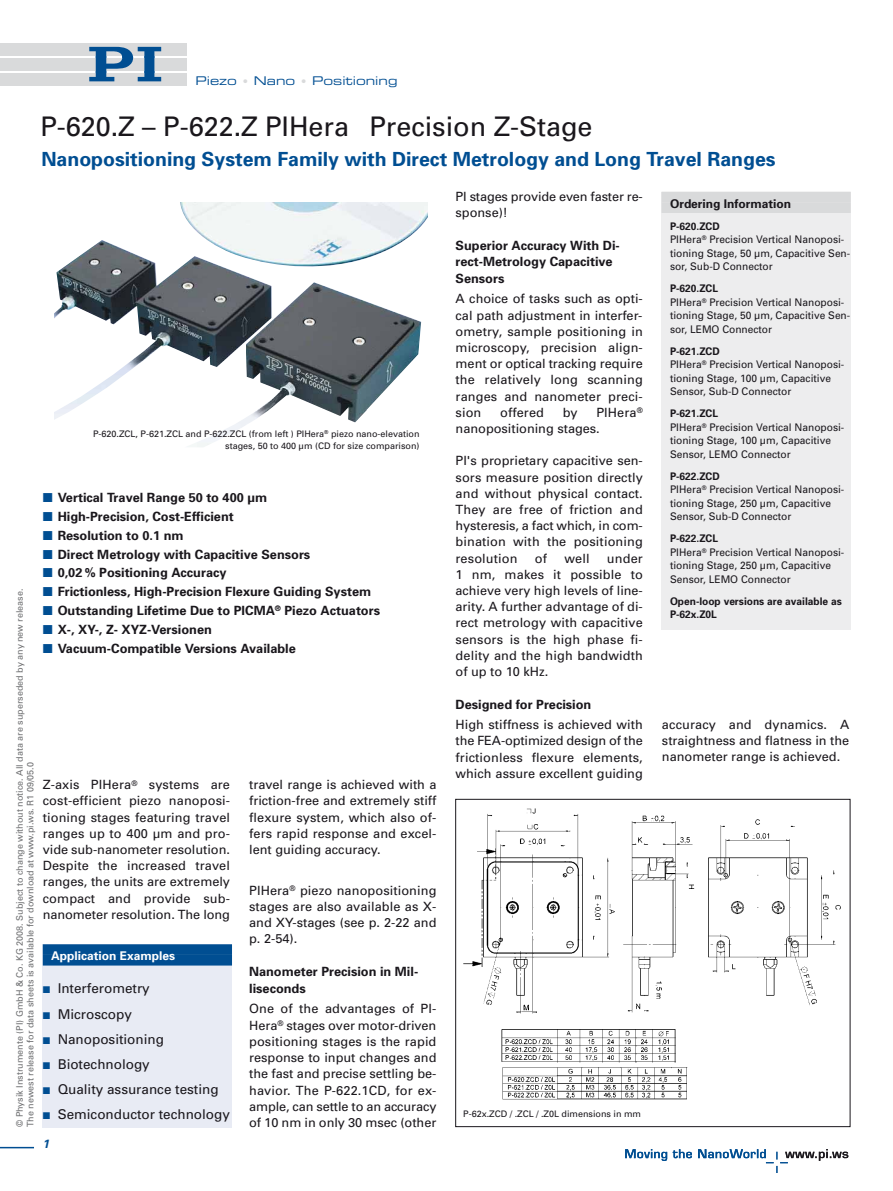
<style>
.page{position:relative;width:893px;height:1191px;background:#fff}
.page>*{position:absolute;margin:0;border:0;box-sizing:border-box;transform-origin:0 0}
.t1{font:27px "Univers";color:#1a171c}
.t2{font:700 19.5px "Univers";color:#004e92}
.t3{font:13.5px "Univers";color:#1a171c}
.t4{font:12.75px/16.2px "Univers";color:#1a171c;text-align:justify}
.t5{font:700 12.75px/16.5px "Univers";color:#1a171c}
.t6{font:12px "Eurostile Extended Two";color:#004e92}
.t7{font:700 12px "Univers";color:#1a171c}
.t8{font:700 12px "Univers";color:#fff}
.t9{font:italic 700 12px "Univers";color:#004e92}
.t10{font:10.5px/13.5px "Univers";color:#1a171c}
.t11{font:700 10.5px/13.5px "Univers";color:#1a171c}
.t12{font:9px/10.8px "Univers";color:#6f7072}
.t13{font:9px/12px "Univers";color:#1a171c;text-align:right}
.s1{font-size:10.5px;color:#d9dadb}
.s2{font-family:"European Pi Three";font-weight:400;font-size:15px;color:#004e92}
.s3{font-family:"European Pi Three";font-size:11.25px;color:#004e92}
.s4{font-weight:700}
</style>
<div class="page">
<hr style="left:0;top:1146px;width:34px;height:2px;background:#004e92">
<div style="left:64px;top:43px;width:123px;height:12px;background:#d9dadb"></div>
<div style="left:64px;top:58px;width:123px;height:12px;background:#d9dadb"></div>
<div style="left:64px;top:73px;width:123px;height:12px;background:#d9dadb"></div>
<svg style="left:89px;top:47px;width:72px;height:34px"></svg>
<div style="left:0;top:43px;width:86px;height:12px;background:#d9dadb"></div>
<div style="left:0;top:58px;width:86px;height:12px;background:#d9dadb"></div>
<div style="left:0;top:73px;width:86px;height:12px;background:#d9dadb"></div>
<svg style="left:625px;top:1149px;width:223px;height:23px"></svg>
<img style="left:463px;top:808px;width:378px;height:206px">
<div style="left:455px;top:799px;width:395px;height:328px;border:1px solid #1a171c"></div>
<div style="left:661px;top:192px;width:190px;height:437px;background:#ededee"></div>
<div style="left:661px;top:192px;width:190px;height:10px;background:#d9dadb"></div>
<div style="left:661px;top:202px;width:190px;height:11px;background:#d9dadb"></div>
<img style="left:55px;top:202px;width:372px;height:245px">
<div style="left:43px;top:944px;width:189px;height:183px;background:#e8ebf4"></div>
<div style="left:43px;top:944px;width:189px;height:11px;background:#004e92"></div>
<div style="left:43px;top:955px;width:189px;height:10px;background:#004e92"></div>
<img style="left:501px;top:1029px;width:175px;height:34px">
<svg style="left:502px;top:1067px;width:186px;height:33px"></svg>
<p class="t6" style="left:196px;top:76px;width:203px">Piezo <span class="s1">•</span> Nano <span class="s1">•</span> Positioning</p>
<h1 class="t1" style="left:40px;top:117px;width:554px">P-620.Z – P-622.Z PIHera Precision Z-Stage</h1>
<h2 class="t2" style="left:41px;top:152px;width:736px">Nanopositioning System Family with Direct Metrology and Long Travel Ranges</h2>
<p class="t13" style="left:93px;top:428px;width:328px">P-620.ZCL, P-621.ZCL and P-622.ZCL (from left ) PIHera<sup>®</sup> piezo nano-elevation stages, 50 to 400 μm (CD for size comparison)</p>
<p class="t5" style="left:43px;top:491px;width:226px"><span class="s2">-</span> Vertical Travel Range 50 to 400 μm</p>
<p class="t5" style="left:43px;top:509px;width:193px"><span class="s2">-</span> High-Precision, Cost-Efficient</p>
<p class="t5" style="left:43px;top:528px;width:142px"><span class="s2">-</span> Resolution to 0.1 nm</p>
<p class="t5" style="left:43px;top:547px;width:269px"><span class="s2">-</span> Direct Metrology with Capacitive Sensors</p>
<p class="t5" style="left:43px;top:566px;width:185px"><span class="s2">-</span> 0,02 % Positioning Accuracy</p>
<p class="t5" style="left:43px;top:584px;width:330px"><span class="s2">-</span> Frictionless, High-Precision Flexure Guiding System</p>
<p class="t5" style="left:43px;top:603px;width:339px"><span class="s2">-</span> Outstanding Lifetime Due to PICMA<sup>®</sup> Piezo Actuators</p>
<p class="t5" style="left:43px;top:622px;width:171px"><span class="s2">-</span> X-, XY-, Z- XYZ-Versionen</p>
<p class="t5" style="left:43px;top:641px;width:255px"><span class="s2">-</span> Vacuum-Compatible Versions Available</p>
<p class="t12" style="left:15px;top:1127px;width:540px;rotate:-90deg">© Physik Instrumente (PI) GmbH &amp; Co. KG 2008. Subject to change without notice. All data are superseded by any new release.<br>The newest release for data sheets is available for download at www.pi.ws. R1 09/05.0</p>
<p class="t4" style="left:43px;top:777px;width:189px">Z-axis PIHera<sup>®</sup> systems are cost-efficient piezo nanoposi&shy;tioning stages featuring travel ranges up to 400 μm and pro&shy;vide sub-nanometer resolution.<br>Despite the increased travel ranges, the units are extremely compact and provide sub&shy;nanometer resolution. The long</p>
<p class="t4" style="left:249px;top:777px;width:189px">travel range is achieved with a friction-free and extremely stiff flexure system, which also of&shy;fers rapid response and excel&shy;lent guiding accuracy.</p>
<p class="t4" style="left:249px;top:883px;width:189px">PIHera<sup>®</sup> piezo nanopositioning stages are also available as X&shy;and XY-stages (see p. 2-22 and p. 2-54).</p>
<p class="t5" style="left:249px;top:965px;width:171px">Nanometer Precision in Mil&shy;liseconds</p>
<p class="t4" style="left:249px;top:1002px;width:189px">One of the advantages of PI-Hera<sup>®</sup> stages over motor-driven positioning stages is the rapid response to input changes and the fast and precise settling be&shy;havior. The P-622.1CD, for ex&shy;ample, can settle to an accuracy of 10 nm in only 30 msec (other</p>
<p class="t8" style="left:51px;top:951px;width:125px">Application Examples</p>
<p class="t3" style="left:43px;top:983px;width:109px"><span class="s3">-</span> Interferometry</p>
<p class="t3" style="left:43px;top:1008px;width:91px"><span class="s3">-</span> Microscopy</p>
<p class="t3" style="left:43px;top:1034px;width:123px"><span class="s3">-</span> Nanopositioning</p>
<p class="t3" style="left:43px;top:1059px;width:109px"><span class="s3">-</span> Biotechnology</p>
<p class="t3" style="left:43px;top:1084px;width:177px"><span class="s3">-</span> Quality assurance testing</p>
<p class="t3" style="left:43px;top:1109px;width:189px"><span class="s3">-</span> Semiconductor technology</p>
<p class="t9" style="left:43px;top:1139px;width:8px">1</p>
<p class="t4" style="left:456px;top:189px;width:189px">PI stages provide even faster re&shy;sponse)!</p>
<p class="t5" style="left:456px;top:238px;width:166px">Superior Accuracy With Di&shy;rect-Metrology Capacitive<br>Sensors</p>
<p class="t4" style="left:456px;top:292px;width:189px">A choice of tasks such as opti&shy;cal path adjustment in interfer&shy;ometry, sample positioning in microscopy, precision align&shy;ment or optical tracking require the relatively long scanning ranges and nanometer preci&shy;sion</p>
<p class="t7" style="left:670px;top:199px;width:123px">Ordering Information</p>
<p class="t10" style="left:670px;top:220px;width:182px"><span class="s4">P-620.ZCD<br></span>PIHera<sup>®</sup> Precision Vertical Nanoposi&shy;tioning Stage, 50 μm, Capacitive Sen&shy;sor, Sub-D Connector</p>
<p class="t10" style="left:670px;top:283px;width:182px"><span class="s4">P-620.ZCL<br></span>PIHera<sup>®</sup> Precision Vertical Nanoposi&shy;tioning Stage, 50 μm, Capacitive Sen&shy;sor, LEMO Connector</p>
<p class="t10" style="left:670px;top:345px;width:176px"><span class="s4">P-621.ZCD<br></span>PIHera<sup>®</sup> Precision Vertical Nanoposi&shy;tioning Stage, 100 μm, Capacitive<br>Sensor, Sub-D Connector</p>
<p class="t10" style="left:670px;top:408px;width:176px"><span class="s4">P-621.ZCL<br></span>PIHera<sup>®</sup> Precision Vertical Nanoposi&shy;tioning Stage, 100 μm, Capacitive<br>Sensor, LEMO Connector</p>
<p class="t10" style="left:670px;top:470px;width:176px"><span class="s4">P-622.ZCD<br></span>PIHera<sup>®</sup> Precision Vertical Nanoposi&shy;tioning Stage, 250 μm, Capacitive<br>Sensor, Sub-D Connector</p>
<p class="t10" style="left:670px;top:533px;width:176px"><span class="s4">P-622.ZCL<br></span>PIHera<sup>®</sup> Precision Vertical Nanoposi&shy;tioning Stage, 250 μm, Capacitive<br>Sensor, LEMO Connector</p>
<p class="t11" style="left:670px;top:595px;width:173px">Open-loop versions are available as<br>P-62x.Z0L</p>
<p class="t4" style="left:500px;top:405px;width:45px">offered</p>
<p class="t4" style="left:563px;top:405px;width:16px">by</p>
<p class="t4" style="left:456px;top:405px;width:189px;text-indent:141px">PIHera<sup>® </sup>nanopositioning stages.</p>
<p class="t4" style="left:456px;top:454px;width:189px">PI's proprietary capacitive sen&shy;sors measure position directly and without physical contact.<br>They are free of friction and hysteresis, a fact which, in com&shy;bination with the positioning resolution</p>
<p class="t4" style="left:535px;top:551px;width:14px">of</p>
<p class="t4" style="left:564px;top:551px;width:27px">well</p>
<p class="t4" style="left:456px;top:551px;width:189px;text-indent:151px">under 1 nm, makes it possible to achieve very high levels of line&shy;arity. A further advantage of di&shy;rect metrology with capacitive sensors is the high phase fi&shy;delity and the high bandwidth of up to 10 kHz.</p>
<p class="t5" style="left:456px;top:697px;width:137px">Designed for Precision</p>
<p class="t4" style="left:456px;top:717px;width:189px">High stiffness is achieved with the FEA-optimized design of the frictionless flexure elements, which assure excellent guiding</p>
<p class="t4" style="left:662px;top:717px;width:189px">accuracy and dynamics. A straightness and flatness in the nanometer range is achieved.</p>
<p class="t13" style="left:463px;top:1109px;width:179px">P-62x.ZCD / .ZCL / .Z0L dimensions in mm</p>
</div>
